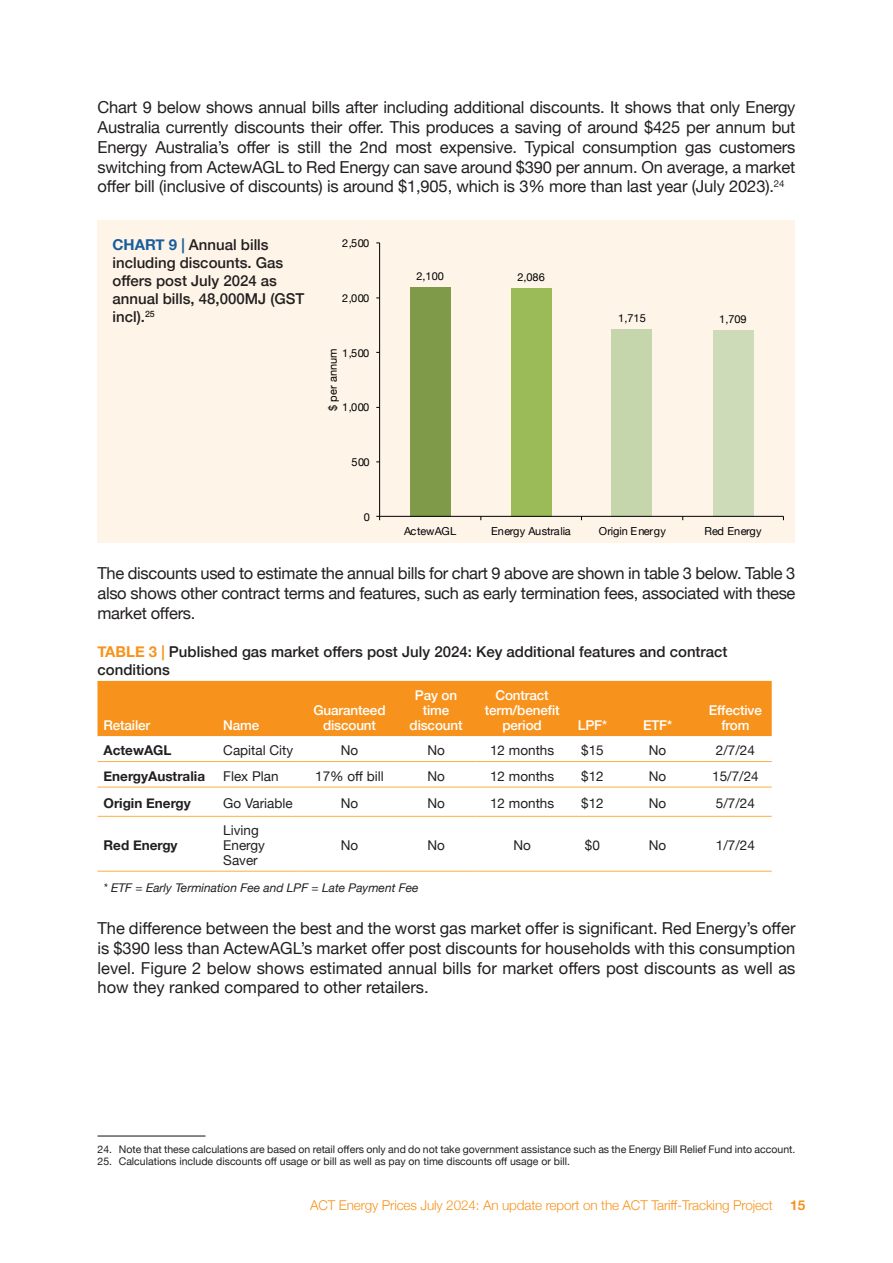
<style>
.page{position:relative;width:893px;height:1263px;background:#fff}
.page>*{position:absolute;margin:0;border:0;box-sizing:border-box;transform-origin:0 0}
.Text{font:16.5px/19.8px "Helvetica Neue";letter-spacing:-.01em;color:#231f20;text-align:justify}
.Table_caption{font:500 15px/18px "Helvetica Neue";color:#231f20}
.Table_cell_text{font:13.5px/15px "Helvetica Neue";color:#231f20}
.Table_Cell_header{font:500 13.5px/15px "Helvetica Neue";letter-spacing:-.01em;color:#fff;text-align:center}
.t1{font:300 13.5px "Helvetica Neue";letter-spacing:-.01em;color:#f7931d}
.Table_cell_text-2{font:700 13.5px "Helvetica Neue";color:#231f20}
.t2{font:700 13.5px "Helvetica Neue";color:#f7931d}
.Table_note{font:italic 12px "Helvetica Neue";color:#231f20}
.t3{font:10.95px "Helvetica Neue";color:#000}
.Footnote{font:10.5px "Helvetica Neue";color:#231f20}
.s1{font-weight:700;color:#175d9e}
.s2{font-weight:700;color:#f7931d}
</style>
<div class="page">
<div style="left:98px;top:220px;width:697px;height:322px;background:#fef4e8"></div>
<div style="left:98px;top:681px;width:674px;height:55px;background:#f7931d"></div>
<hr style="left:98px;top:761px;width:119px;height:1px;background:#fbb03f">
<hr style="left:217px;top:761px;width:85px;height:1px;background:#fbb03f">
<hr style="left:302px;top:761px;width:95px;height:1px;background:#fbb03f">
<hr style="left:397px;top:761px;width:78px;height:1px;background:#fbb03f">
<hr style="left:475px;top:761px;width:94px;height:1px;background:#fbb03f">
<hr style="left:569px;top:761px;width:47px;height:1px;background:#fbb03f">
<hr style="left:616px;top:761px;width:83px;height:1px;background:#fbb03f">
<hr style="left:699px;top:761px;width:73px;height:1px;background:#fbb03f">
<hr style="left:98px;top:787px;width:119px;height:1px;background:#fbb03f">
<hr style="left:217px;top:787px;width:85px;height:1px;background:#fbb03f">
<hr style="left:302px;top:787px;width:95px;height:1px;background:#fbb03f">
<hr style="left:397px;top:787px;width:78px;height:1px;background:#fbb03f">
<hr style="left:475px;top:787px;width:94px;height:1px;background:#fbb03f">
<hr style="left:569px;top:787px;width:47px;height:1px;background:#fbb03f">
<hr style="left:616px;top:787px;width:83px;height:1px;background:#fbb03f">
<hr style="left:699px;top:787px;width:73px;height:1px;background:#fbb03f">
<hr style="left:98px;top:816px;width:119px;height:1px;background:#fbb03f">
<hr style="left:217px;top:816px;width:85px;height:1px;background:#fbb03f">
<hr style="left:302px;top:816px;width:95px;height:1px;background:#fbb03f">
<hr style="left:397px;top:816px;width:78px;height:1px;background:#fbb03f">
<hr style="left:475px;top:816px;width:94px;height:1px;background:#fbb03f">
<hr style="left:569px;top:816px;width:47px;height:1px;background:#fbb03f">
<hr style="left:616px;top:816px;width:83px;height:1px;background:#fbb03f">
<hr style="left:699px;top:816px;width:73px;height:1px;background:#fbb03f">
<hr style="left:98px;top:871px;width:119px;height:1px;background:#fbb03f">
<hr style="left:217px;top:871px;width:85px;height:1px;background:#fbb03f">
<hr style="left:302px;top:871px;width:95px;height:1px;background:#fbb03f">
<hr style="left:397px;top:871px;width:78px;height:1px;background:#fbb03f">
<hr style="left:475px;top:871px;width:94px;height:1px;background:#fbb03f">
<hr style="left:569px;top:871px;width:47px;height:1px;background:#fbb03f">
<hr style="left:616px;top:871px;width:83px;height:1px;background:#fbb03f">
<hr style="left:699px;top:871px;width:73px;height:1px;background:#fbb03f">
<hr style="left:98px;top:1135px;width:108px;height:1px;background:#231f20">
<div style="left:410px;top:287px;width:41px;height:229px;background:#7f9a48"></div>
<div style="left:511px;top:288px;width:40px;height:228px;background:#9bbb59"></div>
<div style="left:612px;top:329px;width:40px;height:187px;background:#c6d6ac"></div>
<div style="left:713px;top:330px;width:40px;height:186px;background:#cddbb8"></div>
<hr style="left:379px;top:243px;width:1px;height:273px;background:#000">
<hr style="left:380px;top:516px;width:403px;height:1px;background:#000">
<p class="Text" style="left:98px;top:98px;width:699px">Chart 9 below shows annual bills after including additional discounts. It shows that only Energy Australia currently discounts their offer. This produces a saving of around $425 per annum but Energy Australia’s offer is still the 2nd most expensive. Typical consumption gas customers switching from ActewAGL to Red Energy can save around $390 per annum. On average, a market offer bill (inclusive of discounts) is around $1,905, which is 3% more than last year (July 2023).<sup>24</sup></p>
<p class="Table_caption" style="left:112px;top:234px;width:194px"><span class="s1">CHART 9 |</span> Annual bills including discounts. Gas offers post July 2024 as annual bills, 48,000MJ (GST incl).<sup>25</sup></p>
<p class="t3" style="left:342px;top:235px;width:29px">2,500</p>
<p class="t3" style="left:342px;top:290px;width:29px">2,000</p>
<p class="t3" style="left:342px;top:345px;width:29px">1,500</p>
<p class="t3" style="left:325px;top:411px;width:63px;rotate:-90deg">$ per annum</p>
<p class="t3" style="left:342px;top:399px;width:29px">1,000</p>
<p class="t3" style="left:351px;top:454px;width:20px">500</p>
<p class="t3" style="left:364px;top:509px;width:8px">0</p>
<p class="t3" style="left:416px;top:268px;width:29px">2,100</p>
<p class="t3" style="left:517px;top:270px;width:29px">2,086</p>
<p class="t3" style="left:618px;top:310px;width:29px">1,715</p>
<p class="t3" style="left:719px;top:311px;width:29px">1,709</p>
<p class="t3" style="left:404px;top:523px;width:54px">ActewAGL</p>
<p class="t3" style="left:491px;top:523px;width:81px">Energy Australia</p>
<p class="t3" style="left:599px;top:523px;width:69px">Origin Energy</p>
<p class="t3" style="left:704px;top:523px;width:59px">Red Energy</p>
<p class="Text" style="left:98px;top:565px;width:699px">The discounts used to estimate the annual bills for chart 9 above are shown in table 3 below. Table 3 also shows other contract terms and features, such as early termination fees, associated with these market offers.</p>
<p class="Table_caption" style="left:98px;top:641px;width:632px"><span class="s2">TABLE 3 |</span> Published gas market offers post July 2024: Key additional features and contract conditions</p>
<p class="Table_Cell_header" style="left:104px;top:717px;width:48px">Retailer</p>
<p class="Table_Cell_header" style="left:223px;top:717px;width:38px">Name</p>
<p class="Table_Cell_header" style="left:314px;top:702px;width:74px">Guaranteed discount</p>
<p class="Table_Cell_header" style="left:410px;top:687px;width:55px">Pay on time discount</p>
<p class="Table_Cell_header" style="left:485px;top:687px;width:76px">Contract term/benefit period</p>
<p class="Table_Cell_header" style="left:578px;top:717px;width:31px">LPF*</p>
<p class="Table_Cell_header" style="left:643px;top:717px;width:31px">ETF*</p>
<p class="Table_Cell_header" style="left:709px;top:702px;width:55px">Effective from</p>
<p class="Table_cell_text-2" style="left:104px;top:740px;width:69px">ActewAGL</p>
<p class="Table_cell_text" style="left:223px;top:744px;width:71px">Capital City</p>
<p class="Table_cell_text" style="left:341px;top:744px;width:19px">No</p>
<p class="Table_cell_text" style="left:427px;top:744px;width:19px">No</p>
<p class="Table_cell_text" style="left:490px;top:744px;width:66px">12 months</p>
<p class="Table_cell_text" style="left:581px;top:744px;width:24px">$15</p>
<p class="Table_cell_text" style="left:649px;top:744px;width:19px">No</p>
<p class="Table_cell_text" style="left:716px;top:744px;width:41px">2/7/24</p>
<p class="Table_cell_text-2" style="left:104px;top:765px;width:103px">EnergyAustralia</p>
<p class="Table_cell_text" style="left:223px;top:769px;width:57px">Flex Plan</p>
<p class="Table_cell_text" style="left:315px;top:769px;width:70px">17% off bill</p>
<p class="Table_cell_text" style="left:427px;top:769px;width:19px">No</p>
<p class="Table_cell_text" style="left:490px;top:769px;width:66px">12 months</p>
<p class="Table_cell_text" style="left:581px;top:769px;width:24px">$12</p>
<p class="Table_cell_text" style="left:649px;top:769px;width:19px">No</p>
<p class="Table_cell_text" style="left:712px;top:769px;width:48px">15/7/24</p>
<p class="Table_cell_text-2" style="left:104px;top:793px;width:89px">Origin Energy</p>
<p class="Table_cell_text" style="left:223px;top:796px;width:71px">Go Variable</p>
<p class="Table_cell_text" style="left:341px;top:796px;width:19px">No</p>
<p class="Table_cell_text" style="left:427px;top:796px;width:19px">No</p>
<p class="Table_cell_text" style="left:490px;top:796px;width:66px">12 months</p>
<p class="Table_cell_text" style="left:581px;top:796px;width:24px">$12</p>
<p class="Table_cell_text" style="left:649px;top:796px;width:19px">No</p>
<p class="Table_cell_text" style="left:716px;top:796px;width:41px">5/7/24</p>
<p class="Table_cell_text-2" style="left:104px;top:835px;width:76px">Red Energy</p>
<p class="Table_cell_text" style="left:223px;top:824px;width:43px">Living<br>Energy<br>Saver</p>
<p class="Table_cell_text" style="left:341px;top:839px;width:19px">No</p>
<p class="Table_cell_text" style="left:427px;top:839px;width:19px">No</p>
<p class="Table_cell_text" style="left:513px;top:839px;width:19px">No</p>
<p class="Table_cell_text" style="left:585px;top:839px;width:17px">$0</p>
<p class="Table_cell_text" style="left:649px;top:839px;width:19px">No</p>
<p class="Table_cell_text" style="left:716px;top:839px;width:41px">1/7/24</p>
<p class="Table_note" style="left:104px;top:879px;width:317px">* ETF = Early Termination Fee and LPF = Late Payment Fee</p>
<p class="Text" style="left:98px;top:919px;width:699px">The difference between the best and the worst gas market offer is significant. Red Energy’s offer is $390 less than ActewAGL’s market offer post discounts for households with this consumption level. Figure 2 below shows estimated annual bills for market offers post discounts as well as how they ranked compared to other retailers.</p>
<p class="Footnote" style="left:98px;top:1141px;width:699px">24. Note that these calculations are based on retail offers only and do not take government assistance such as the Energy Bill Relief Fund into account.</p>
<p class="Footnote" style="left:98px;top:1154px;width:474px">25. Calculations include discounts off usage or bill as well as pay on time discounts off usage or bill.</p>
<p class="t1" style="left:310px;top:1194px;width:464px">ACT Energy Prices July 2024: An update report on the ACT Tariff-Tracking Project</p>
<p class="t2" style="left:790px;top:1194px;width:16px">15</p>
</div>
